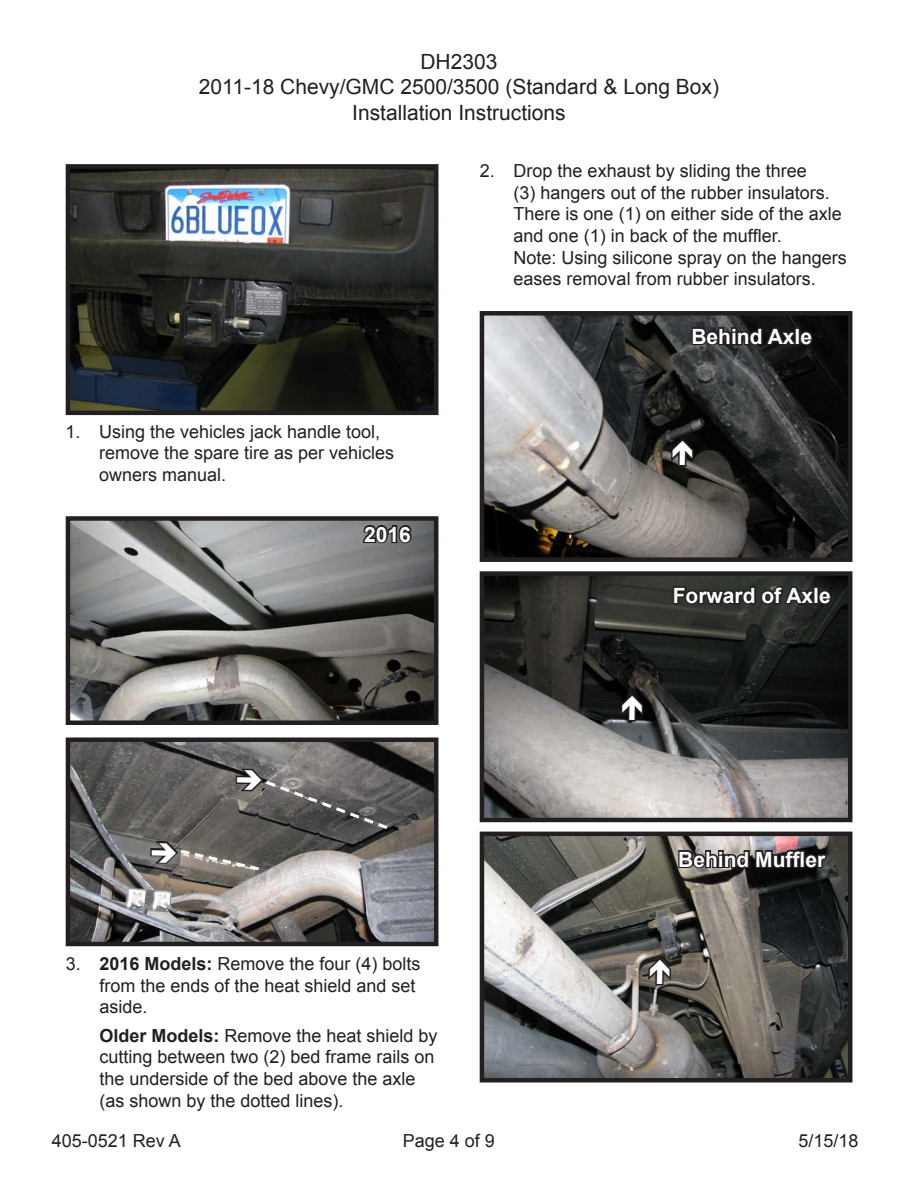
<style>
.page{position:relative;width:918px;height:1188px;background:#fff}
.page>*{position:absolute;margin:0;border:0;box-sizing:border-box;transform-origin:0 0}
.t1{font:21px/25.2px "Arial";color:#231f20;text-align:center}
.t2{font:700 21px "Arial";color:#fff}
.t3{font:18px/21.6px "Arial";color:#231f20}
.s1{font-weight:700}
</style>
<div class="page">
<img style="left:71px;top:169px;width:362px;height:241px">
<div style="left:66px;top:164px;width:372px;height:251px;border:4px solid #231f20"></div>
<img style="left:485px;top:316px;width:362px;height:241px">
<div style="left:480px;top:311px;width:372px;height:251px;border:4px solid #231f20"></div>
<img style="left:485px;top:576px;width:362px;height:241px">
<div style="left:480px;top:571px;width:372px;height:251px;border:4px solid #231f20"></div>
<img style="left:485px;top:837px;width:362px;height:241px">
<div style="left:480px;top:832px;width:372px;height:251px;border:4px solid #231f20"></div>
<svg style="left:690px;top:323px;width:125px;height:25px;background:#242223"></svg>
<svg style="left:671px;top:578px;width:163px;height:32px;background:#2a2a28"></svg>
<img style="left:677px;top:831px;width:152px;height:43px">
<img style="left:71px;top:742px;width:362px;height:199px">
<div style="left:66px;top:737px;width:372px;height:209px;border:4px solid #231f20"></div>
<img style="left:71px;top:521px;width:362px;height:199px">
<div style="left:66px;top:516px;width:372px;height:209px;border:4px solid #231f20"></div>
<svg style="left:361px;top:523px;width:53px;height:22px"></svg>
<svg style="left:669px;top:437px;width:28px;height:31px"></svg>
<svg style="left:646px;top:955px;width:28px;height:32px"></svg>
<svg style="left:618px;top:692px;width:28px;height:31px"></svg>
<svg style="left:234px;top:766px;width:157px;height:66px;background:#656261"></svg>
<svg style="left:149px;top:839px;width:113px;height:33px;background:#736e69"></svg>
<p class="t1" style="left:199px;top:50px;width:522px">DH2303<br>2011-18 Chevy/GMC 2500/3500 (Standard &amp; Long Box)<br>Installation Instructions</p>
<p class="t3" style="left:514px;top:160px;width:330px;text-indent:-34px">2. Drop the exhaust by sliding the three<br>(3) hangers out of the rubber insulators.<br>There is one (1) on either side of the axle and one (1) in back of the muffler.</p>
<p class="t3" style="left:514px;top:247px;width:335px">Note: Using silicone spray on the hangers eases removal from rubber insulators.</p>
<p class="t3" style="left:99px;top:421px;width:297px;text-indent:-34px">1. Using the vehicles jack handle tool, remove the spare tire as per vehicles owners manual.</p>
<p class="t2" style="left:364px;top:520px;width:48px">2016</p>
<p class="t3" style="left:99px;top:953px;width:323px;text-indent:-34px">3. <span class="s1">2016 Models:</span> Remove the four (4) bolts from the ends of the heat shield and set aside.</p>
<p class="t3" style="left:99px;top:1025px;width:340px"><span class="s1">Older Models:</span> Remove the heat shield by cutting between two (2) bed frame rails on the underside of the bed above the axle (as shown by the dotted lines).</p>
<p class="t2" style="left:691px;top:322px;width:122px">Behind Axle</p>
<p class="t2" style="left:673px;top:581px;width:159px">Forward of Axle</p>
<p class="t2" style="left:678px;top:845px;width:149px">Behind Muffler</p>
<p class="t3" style="left:52px;top:1130px;width:131px">405-0521 Rev A</p>
<p class="t3" style="left:403px;top:1130px;width:94px">Page 4 of 9</p>
<p class="t3" style="left:798px;top:1130px;width:62px">5/15/18</p>
</div>
